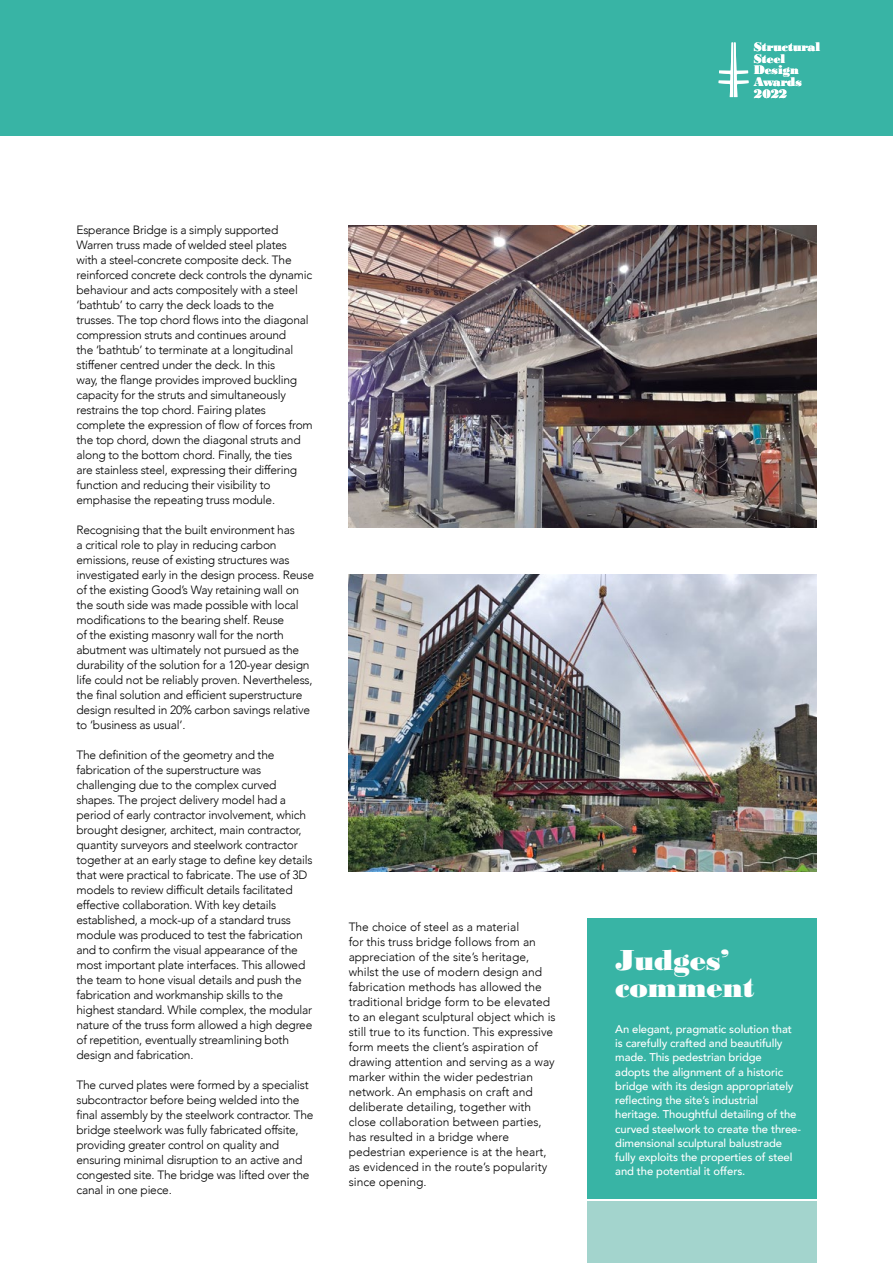
<style>
.page{position:relative;width:893px;height:1263px;background:#fff}
.page>*{position:absolute;margin:0;border:0;box-sizing:border-box;transform-origin:0 0}
.t1{font:700 expanded 30px/27px "Bodoni URW";letter-spacing:-.01em;color:#fff}
.t2{font:700 expanded 12.75px/11.7px "Bodoni URW";color:#fff}
.t3{font:300 12px/15px "Avenir";letter-spacing:-.02em;color:#000}
.t4{font:300 12px/15px "Avenir";color:#000}
.t5{font:500 11.25px/14.2px "Avenir";letter-spacing:-.01em;color:#fff}
</style>
<div class="page">
<div style="left:0;top:0;width:893px;height:136px;background:#38b4a5"></div>
<img style="left:349px;top:225px;width:467px;height:302px">
<img style="left:349px;top:574px;width:467px;height:298px">
<svg style="left:719px;top:43px;width:29px;height:54px"></svg>
<div style="left:587px;top:918px;width:229px;height:281px;background:#38b4a5"></div>
<div style="left:587px;top:1201px;width:229px;height:62px;background:#a3d4cd"></div>
<p class="t3" style="left:77px;top:222px;width:238px">Esperance Bridge is a simply supported Warren truss made of welded steel plates<br>with a steel-concrete composite deck. The reinforced concrete deck controls the dynamic behaviour and acts compositely with a steel ‘bathtub’ to carry the deck loads to the trusses. The top chord flows into the diagonal compression struts and continues around<br>the ‘bathtub’ to terminate at a longitudinal stiffener centred under the deck. In this<br>way, the flange provides improved buckling capacity for the struts and simultaneously restrains the top chord. Fairing plates complete the expression of flow of forces from the top chord, down the diagonal struts and along to the bottom chord. Finally, the ties<br>are stainless steel, expressing their differing function and reducing their visibility to emphasise the repeating truss module.</p>
<p class="t3" style="left:77px;top:522px;width:239px">Recognising that the built environment has<br>a critical role to play in reducing carbon emissions, reuse of existing structures was investigated early in the design process. Reuse of the existing Good’s Way retaining wall on the south side was made possible with local modifications to the bearing shelf. Reuse<br>of the existing masonry wall for the north abutment was ultimately not pursued as the durability of the solution for a 120-year design life could not be reliably proven. Nevertheless, the final solution and efficient superstructure design resulted in 20% carbon savings relative to ‘business as usual’.</p>
<p class="t3" style="left:77px;top:747px;width:237px">The definition of the geometry and the fabrication of the superstructure was challenging due to the complex curved shapes. The project delivery model had a period of early contractor involvement, which brought designer, architect, main contractor, quantity surveyors and steelwork contractor together at an early stage to define key details that were practical to fabricate. The use of 3D models to review difficult details facilitated effective collaboration. With key details established, a mock-up of a standard truss module was produced to test the fabrication and to confirm the visual appearance of the most important plate interfaces. This allowed the team to hone visual details and push the fabrication and workmanship skills to the highest standard. While complex, the modular nature of the truss form allowed a high degree of repetition, eventually streamlining both design and fabrication.</p>
<p class="t3" style="left:77px;top:1077px;width:238px">The curved plates were formed by a specialist subcontractor before being welded into the final assembly by the steelwork contractor. The bridge steelwork was fully fabricated offsite, providing greater control on quality and ensuring minimal disruption to an active and congested site. The bridge was lifted over the canal in one piece.</p>
<p class="t4" style="left:349px;top:919px;width:208px">The choice of steel as a material<br>for this truss bridge follows from an appreciation of the site’s heritage, whilst the use of modern design and fabrication methods has allowed the traditional bridge form to be elevated to an elegant sculptural object which is still true to its function. This expressive form meets the client’s aspiration of drawing attention and serving as a way marker within the wider pedestrian network. An emphasis on craft and deliberate detailing, together with close collaboration between parties, has resulted in a bridge where pedestrian experience is at the heart, as evidenced in the route’s popularity since opening.</p>
<p class="t2" style="left:754px;top:41px;width:68px">Structural<br>Steel<br>Design<br>Awards<br>2022</p>
<h1 class="t1" style="left:615px;top:947px;width:141px">Judges’ comment</h1>
<p class="t5" style="left:615px;top:1021px;width:187px">An elegant, pragmatic solution that is carefully crafted and beautifully made. This pedestrian bridge<br>adopts the alignment of a historic bridge with its design appropriately reflecting the site’s industrial heritage. Thoughtful detailing of the curved steelwork to create the three&shy;dimensional sculptural balustrade fully exploits the properties of steel and the potential it offers.</p>
</div>
